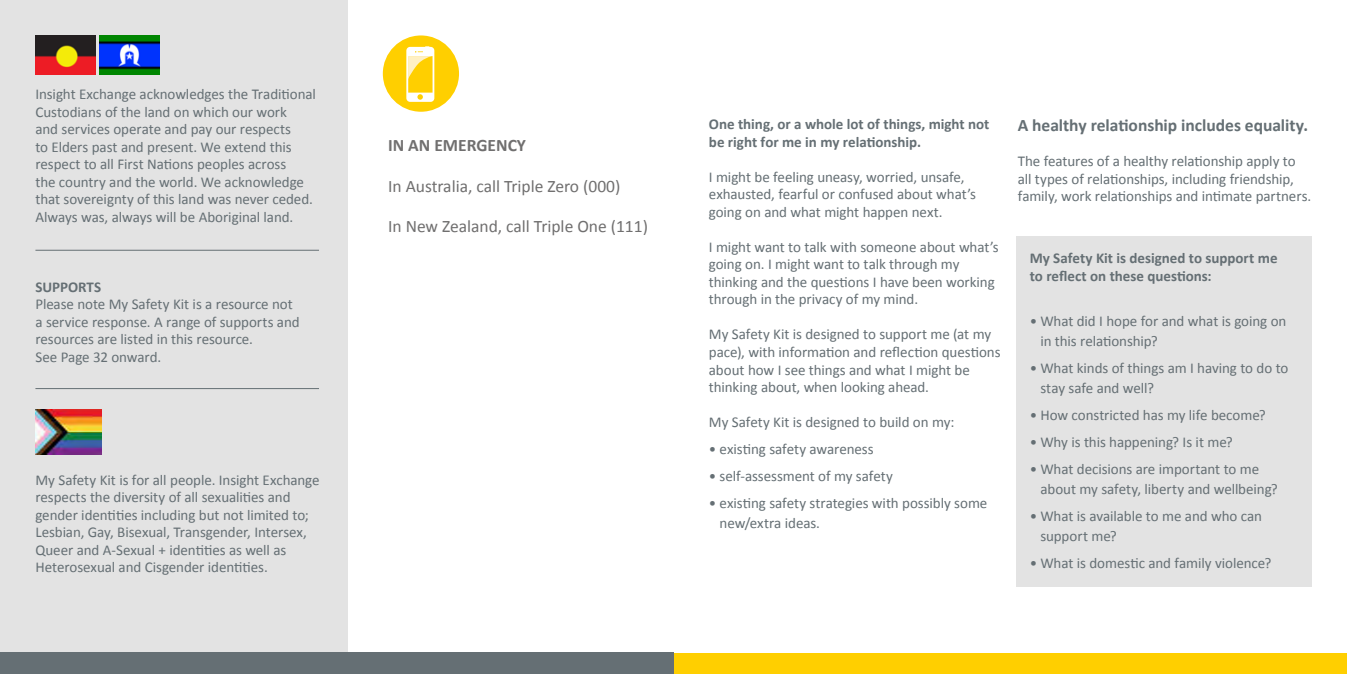
<style>
.page{position:relative;width:1347px;height:674px;background:#fff}
.page>*{position:absolute;margin:0;border:0;box-sizing:border-box;transform-origin:0 0}
.t1{font:17.5px "Calibri";color:#706f6f}
.t2{font:700 17.5px "Calibri";letter-spacing:-.005em;color:#656f74}
.t3{font:700 17.5px "Calibri";color:#706f6f}
.t4{font:15px/17.5px "Calibri";letter-spacing:-.005em;color:#656f74}
.t5{font:700 15px/17.5px "Calibri";color:#656f74}
</style>
<div class="page">
<div style="left:1016px;top:237px;width:295px;height:349px;background:#e3e3e3"></div>
<div style="left:0;top:0;width:347px;height:673px;background:#e3e3e3"></div>
<hr style="left:35px;top:388px;width:284px;height:1px;background:#656f74">
<div style="left:383px;top:35px;width:76px;height:77px;background:#ffcf00;border-radius:50%"></div>
<svg style="left:406px;top:46px;width:28px;height:56px"></svg>
<img style="left:36px;top:35px;width:60px;height:39px">
<img style="left:99px;top:35px;width:60px;height:39px">
<img style="left:35px;top:409px;width:67px;height:45px">
<hr style="left:35px;top:250px;width:284px;height:1px;background:#656f74">
<div style="left:0;top:652px;width:673px;height:21px;background:#656f74"></div>
<div style="left:674px;top:653px;width:672px;height:20px;background:#ffcf00"></div>
<p class="t4" style="left:35px;top:85px;width:282px">Insight Exchange acknowledges the Traditional Custodians of the land on which our work<br>and services operate and pay our respects<br>to Elders past and present. We extend this respect to all First Nations peoples across<br>the country and the world. We acknowledge that sovereignty of this land was never ceded.<br>Always was, always will be Aboriginal land.</p>
<p class="t5" style="left:35px;top:277px;width:67px">SUPPORTS</p>
<p class="t4" style="left:35px;top:295px;width:266px">Please note My Safety Kit is a resource not a service response. A range of supports and resources are listed in this resource.<br>See Page 32 onward.</p>
<p class="t4" style="left:35px;top:470px;width:286px">My Safety Kit is for all people. Insight Exchange respects the diversity of all sexualities and gender identities including but not limited to; Lesbian, Gay, Bisexual, Transgender, Intersex, Queer and A-Sexual + identities as well as Heterosexual and Cisgender identities.</p>
<p class="t3" style="left:388px;top:135px;width:139px">IN AN EMERGENCY</p>
<p class="t1" style="left:388px;top:175px;width:234px">In Australia, call Triple Zero (000)</p>
<p class="t1" style="left:388px;top:215px;width:261px">In New Zealand, call Triple One (111)</p>
<p class="t5" style="left:709px;top:115px;width:282px">One thing, or a whole lot of things, might not be right for me in my relationship.</p>
<p class="t4" style="left:709px;top:167px;width:268px">I might be feeling uneasy, worried, unsafe, exhausted, fearful or confused about what’s going on and what might happen next.</p>
<p class="t4" style="left:709px;top:237px;width:291px">I might want to talk with someone about what’s going on. I might want to talk through my thinking and the questions I have been working through in the privacy of my mind.</p>
<p class="t4" style="left:709px;top:325px;width:293px">My Safety Kit is designed to support me (at my pace), with information and reflection questions about how I see things and what I might be thinking about, when looking ahead.</p>
<p class="t4" style="left:709px;top:412px;width:247px">My Safety Kit is designed to build on my:</p>
<p class="t4" style="left:709px;top:439px;width:166px">• existing safety awareness</p>
<p class="t4" style="left:709px;top:466px;width:185px">• self-assessment of my safety</p>
<p class="t4" style="left:719px;top:492px;width:269px;line-height:20px;text-indent:-11px">• existing safety strategies with possibly some new/extra ideas.</p>
<p class="t2" style="left:1017px;top:114px;width:292px">A healthy relationship includes equality.</p>
<p class="t4" style="left:1017px;top:152px;width:295px">The features of a healthy relationship apply to all types of relationships, including friendship, family, work relationships and intimate partners.</p>
<p class="t5" style="left:1029px;top:249px;width:249px">My Safety Kit is designed to support me to reflect on these questions:</p>
<p class="t4" style="left:1040px;top:310px;width:247px;line-height:20px;text-indent:-11px">• What did I hope for and what is going on in this relationship?</p>
<p class="t4" style="left:1040px;top:357px;width:250px;line-height:20px;text-indent:-11px">• What kinds of things am I having to do to stay safe and well?</p>
<p class="t4" style="left:1029px;top:405px;width:238px">• How constricted has my life become?</p>
<p class="t4" style="left:1029px;top:432px;width:205px">• Why is this happening? Is it me?</p>
<p class="t4" style="left:1040px;top:458px;width:239px;line-height:20px;text-indent:-11px">• What decisions are important to me about my safety, liberty and wellbeing?</p>
<p class="t4" style="left:1040px;top:505px;width:223px;line-height:20px;text-indent:-11px">• What is available to me and who can support me?</p>
<p class="t4" style="left:1029px;top:553px;width:243px">• What is domestic and family violence?</p>
</div>
